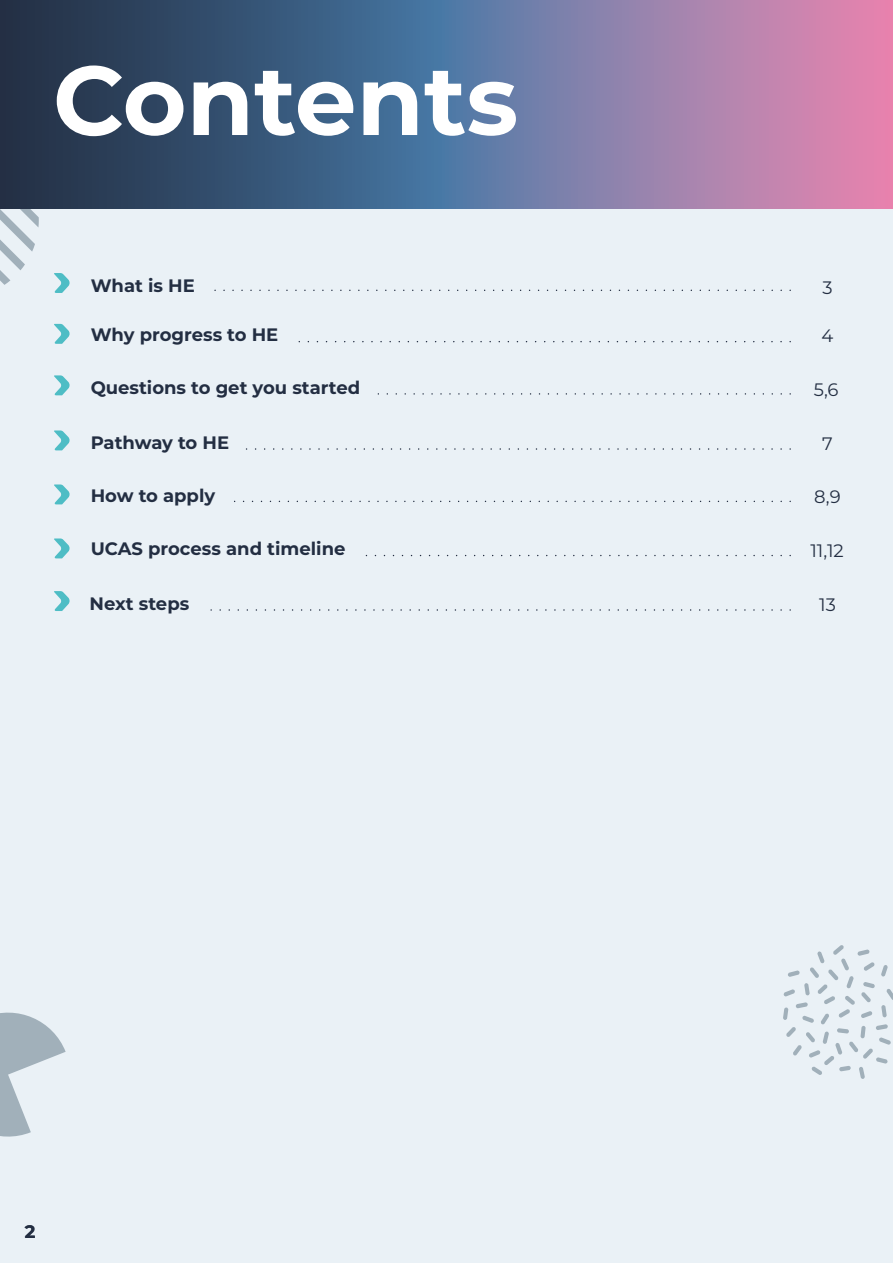
<style>
.page{position:relative;width:893px;height:1263px;background:#eaf1f6}
.page>*{position:absolute;margin:0;border:0;box-sizing:border-box;transform-origin:0 0}
.t1{font:700 97.65px "Montserrat";color:#fff}
.t2{font:700 18px "Montserrat";color:#232e42}
.t3{font:18px "Montserrat";color:#232e42}
</style>
<div class="page">
<svg style="left:0;top:1012px;width:66px;height:125px"></svg>
<svg style="left:783px;top:945px;width:110px;height:134px"></svg>
<svg style="left:387px;top:393px;width:404px;height:2px"></svg>
<svg style="left:256px;top:448px;width:535px;height:2px"></svg>
<svg style="left:308px;top:341px;width:483px;height:1px"></svg>
<svg style="left:54px;top:273px;width:16px;height:20px"></svg>
<svg style="left:54px;top:324px;width:16px;height:20px"></svg>
<svg style="left:54px;top:375px;width:16px;height:20px"></svg>
<svg style="left:54px;top:430px;width:16px;height:20px"></svg>
<svg style="left:54px;top:484px;width:16px;height:20px"></svg>
<svg style="left:54px;top:538px;width:16px;height:20px"></svg>
<svg style="left:54px;top:591px;width:16px;height:20px"></svg>
<svg style="left:224px;top:290px;width:567px;height:1px"></svg>
<svg style="left:220px;top:609px;width:571px;height:2px"></svg>
<svg style="left:375px;top:555px;width:416px;height:1px"></svg>
<svg style="left:244px;top:501px;width:547px;height:1px"></svg>
<svg style="left:0;top:208px;width:39px;height:77px"></svg>
<svg style="left:0;top:0;width:893px;height:208px;background:#69698f"></svg>
<h1 class="t1" style="left:53px;top:30px;width:467px">Contents</h1>
<p class="t2" style="left:91px;top:272px;width:106px">What is HE</p>
<p class="t3" style="left:822px;top:275px;width:12px">3</p>
<p class="t2" style="left:91px;top:322px;width:189px">Why progress to HE</p>
<p class="t3" style="left:822px;top:323px;width:13px">4</p>
<p class="t2" style="left:91px;top:375px;width:271px">Questions to get you started</p>
<p class="t3" style="left:814px;top:378px;width:26px">5,6</p>
<p class="t2" style="left:91px;top:429px;width:140px">Pathway to HE</p>
<p class="t3" style="left:822px;top:431px;width:12px">7</p>
<p class="t2" style="left:91px;top:482px;width:126px">How to apply</p>
<p class="t3" style="left:814px;top:484px;width:28px">8,9</p>
<p class="t2" style="left:91px;top:536px;width:256px">UCAS process and timeline</p>
<p class="t3" style="left:810px;top:539px;width:35px">11,12</p>
<p class="t2" style="left:90px;top:590px;width:101px">Next steps</p>
<p class="t3" style="left:819px;top:592px;width:18px">13</p>
<p class="t2" style="left:25px;top:1218px;width:12px">2</p>
</div>
